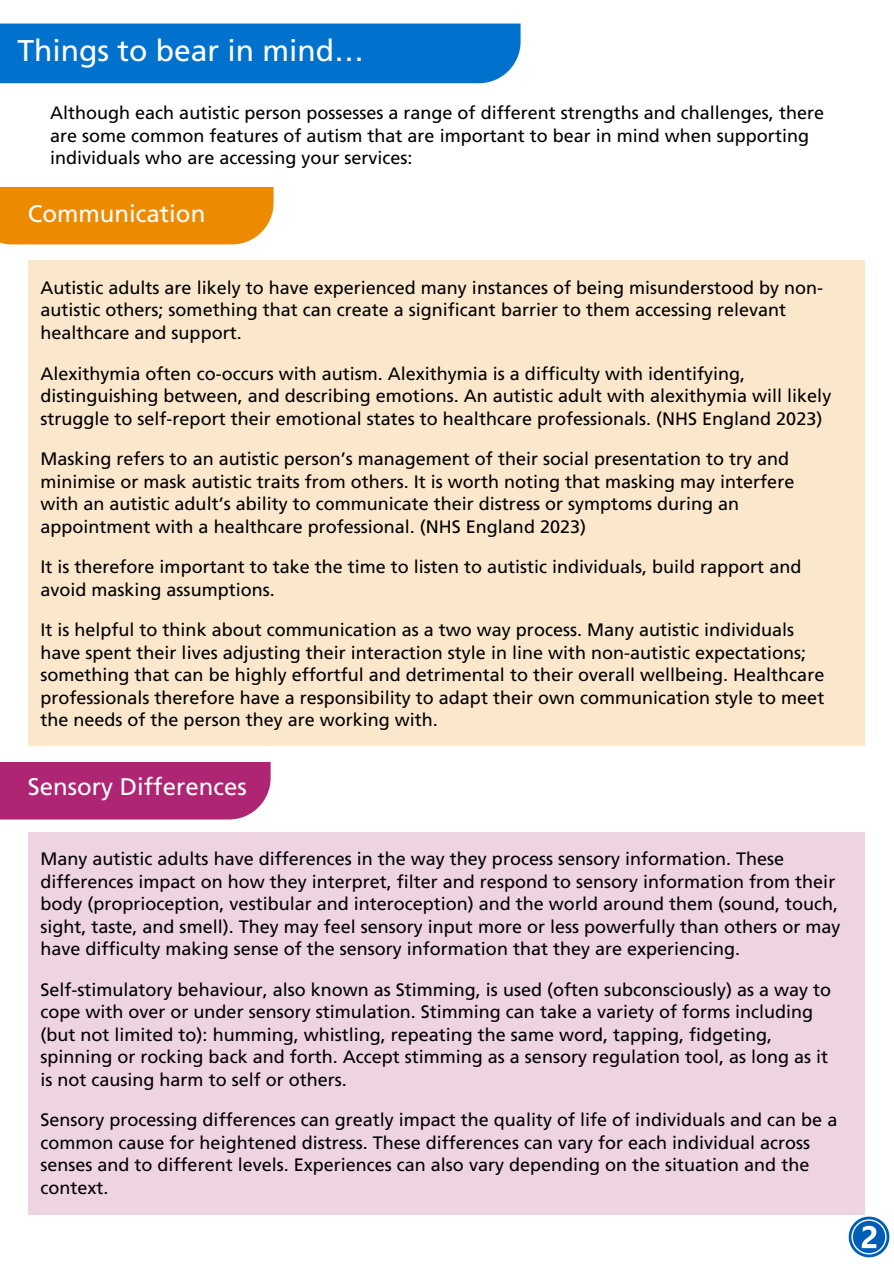
<style>
.page{position:relative;width:894px;height:1264px;background:#fff}
.page>*{position:absolute;margin:0;border:0;box-sizing:border-box;transform-origin:0 0}
.t1{font:30px "Frutiger LT Std";color:#fff}
.t2{font:24px "Frutiger LT Std";color:#fff}
.t3{font:18px/22.5px "Frutiger LT Std";color:#000}
</style>
<div class="page">
<div style="left:0;top:0;width:520px;height:83px;background:#0072ce"></div>
<div style="left:0;top:0;width:607px;height:24px;background:#fff"></div>
<div style="left:0;top:187px;width:274px;height:57px;background:#ed8b00"></div>
<div style="left:0;top:762px;width:271px;height:57px;background:#ae2573"></div>
<div style="left:28px;top:260px;width:836px;height:486px;background:#fbe7cc"></div>
<div style="left:28px;top:832px;width:836px;height:383px;background:#eed3e3"></div>
<svg style="left:848px;top:1216px;width:40px;height:41px"></svg>
<h1 class="t1" style="left:17px;top:39px;width:348px">Things to bear in mind…</h1>
<p class="t3" style="left:50px;top:104px;width:775px">Although each autistic person possesses a range of different strengths and challenges, there are some common features of autism that are important to bear in mind when supporting individuals who are accessing your services:</p>
<h2 class="t2" style="left:28px;top:204px;width:179px">Communication</h2>
<p class="t3" style="left:40px;top:278px;width:784px">Autistic adults are likely to have experienced many instances of being misunderstood by non&shy;autistic others; something that can create a significant barrier to them accessing relevant healthcare and support.</p>
<p class="t3" style="left:40px;top:364px;width:792px">Alexithymia often co-occurs with autism. Alexithymia is a difficulty with identifying, distinguishing between, and describing emotions. An autistic adult with alexithymia will likely struggle to self-report their emotional states to healthcare professionals. (NHS England 2023)</p>
<p class="t3" style="left:40px;top:449px;width:755px">Masking refers to an autistic person’s management of their social presentation to try and minimise or mask autistic traits from others. It is worth noting that masking may interfere with an autistic adult’s ability to communicate their distress or symptoms during an appointment with a healthcare professional. (NHS England 2023)</p>
<p class="t3" style="left:40px;top:557px;width:762px">It is therefore important to take the time to listen to autistic individuals, build rapport and avoid masking assumptions.</p>
<p class="t3" style="left:40px;top:620px;width:785px">It is helpful to think about communication as a two way process. Many autistic individuals have spent their lives adjusting their interaction style in line with non-autistic expectations; something that can be highly effortful and detrimental to their overall wellbeing. Healthcare professionals therefore have a responsibility to adapt their own communication style to meet the needs of the person they are working with.</p>
<h2 class="t2" style="left:28px;top:777px;width:220px">Sensory Differences</h2>
<p class="t3" style="left:40px;top:849px;width:801px">Many autistic adults have differences in the way they process sensory information. These differences impact on how they interpret, filter and respond to sensory information from their body (proprioception, vestibular and interoception) and the world around them (sound, touch, sight, taste, and smell). They may feel sensory input more or less powerfully than others or may have difficulty making sense of the sensory information that they are experiencing.</p>
<p class="t3" style="left:40px;top:980px;width:792px">Self-stimulatory behaviour, also known as Stimming, is used (often subconsciously) as a way to cope with over or under sensory stimulation. Stimming can take a variety of forms including (but not limited to): humming, whistling, repeating the same word, tapping, fidgeting, spinning or rocking back and forth. Accept stimming as a sensory regulation tool, as long as it is not causing harm to self or others.</p>
<p class="t3" style="left:40px;top:1110px;width:798px">Sensory processing differences can greatly impact the quality of life of individuals and can be a common cause for heightened distress. These differences can vary for each individual across senses and to different levels. Experiences can also vary depending on the situation and the context.</p>
</div>
